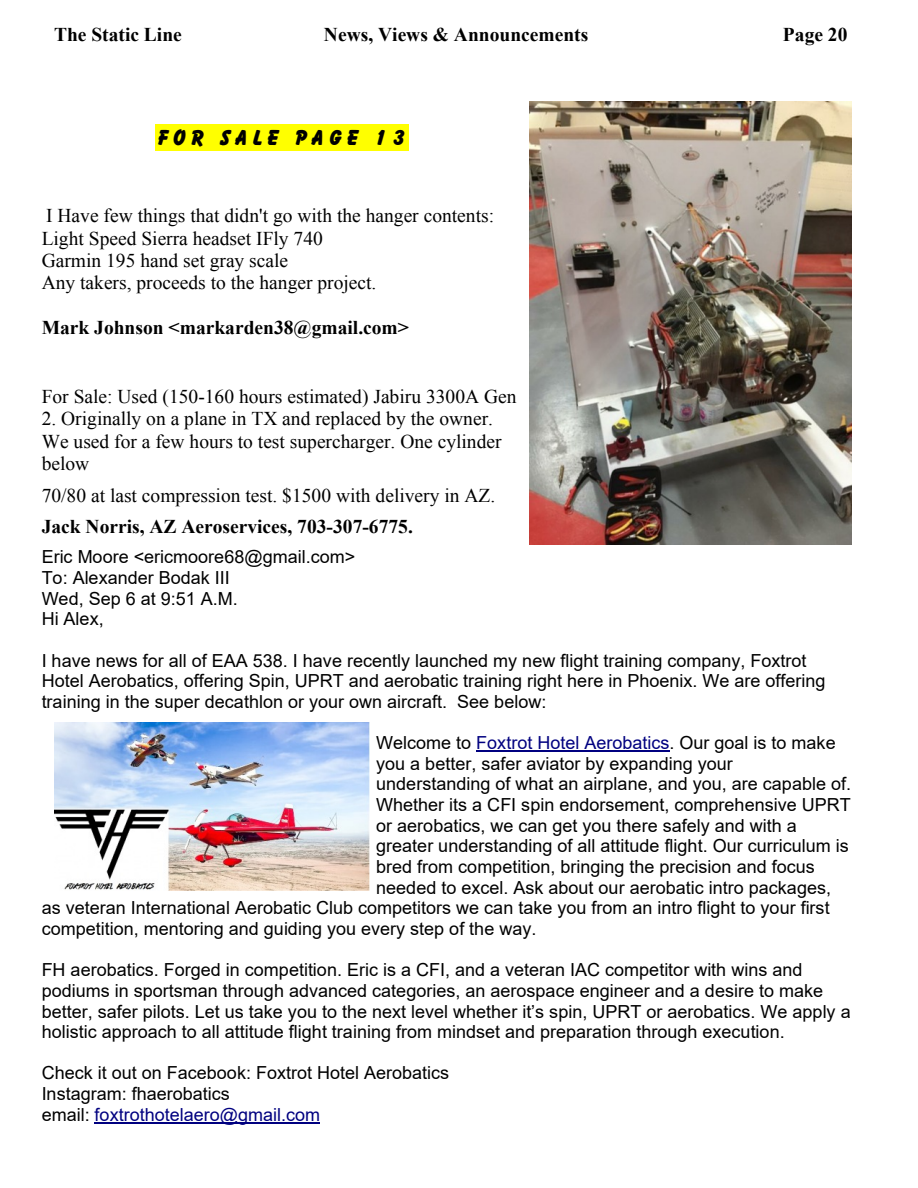
<style>
.page{position:relative;width:918px;height:1188px;background:#fff}
.page>*{position:absolute;margin:0;border:0;box-sizing:border-box;transform-origin:0 0}
.t1{font:21px "Balloonist SF Bold";letter-spacing:.23em;color:#000}
.t2{font:19.5px/22.4px "Times New Roman";color:#000}
.t3{font:700 19.5px "Times New Roman";color:#000}
.t4{font:18px/20.7px "Arial";color:#000}
.s1{color:#000080}
</style>
<div class="page">
<div style="left:156px;top:125px;width:137px;height:26px;background:#ff0"></div>
<div style="left:293px;top:125px;width:116px;height:26px;background:#ff0"></div>
<hr style="left:476px;top:750px;width:194px;height:2px;background:#000080">
<hr style="left:95px;top:1122px;width:225px;height:1px;background:#000080">
<img style="left:529px;top:102px;width:323px;height:443px">
<img style="left:54px;top:723px;width:315px;height:167px">
<p class="t3" style="left:54px;top:28px;width:129px">The Static Line</p>
<p class="t3" style="left:324px;top:28px;width:266px">News, Views &amp; Announcements</p>
<p class="t3" style="left:783px;top:28px;width:66px">Page 20</p>
<p class="t1" style="left:156px;top:130px;width:250px">FOR SALE Page 13</p>
<p class="t2" style="left:42px;top:206px;width:454px">I Have few things that didn't go with the hanger contents:<br>Light Speed Sierra headset IFly 740<br>Garmin 195 hand set gray scale<br>Any takers, proceeds to the hanger project.</p>
<p class="t3" style="left:42px;top:321px;width:369px">Mark Johnson &lt;markarden38@gmail.com&gt;</p>
<p class="t2" style="left:42px;top:387px;width:476px">For Sale: Used (150-160 hours estimated) Jabiru 3300A Gen</p>
<p class="t2" style="left:42px;top:410px;width:462px">2. Originally on a plane in TX and replaced by the owner.<br>We used for a few hours to test supercharger. One cylinder below</p>
<p class="t2" style="left:42px;top:486px;width:455px">70/80 at last compression test. $1500 with delivery in AZ.</p>
<p class="t3" style="left:42px;top:520px;width:373px">Jack Norris, AZ Aeroservices, 703-307-6775.</p>
<p class="t4" style="left:42px;top:548px;width:315px">Eric Moore &lt;ericmoore68@gmail.com&gt;<br>To: Alexander Bodak III<br>Wed, Sep 6 at 9:51 A.M.<br>Hi Alex,</p>
<p class="t4" style="left:42px;top:652px;width:785px">I have news for all of EAA 538. I have recently launched my new flight training company, Foxtrot<br>Hotel Aerobatics, offering Spin, UPRT and aerobatic training right here in Phoenix. We are offering training in the super decathlon or your own aircraft. See below:</p>
<p class="t4" style="left:376px;top:734px;width:461px">Welcome to <span class="s1">Foxtrot Hotel Aerobatics</span>. Our goal is to make</p>
<p class="t4" style="left:376px;top:755px;width:358px">you a better, safer aviator by expanding your</p>
<p class="t4" style="left:376px;top:775px;width:476px">understanding of what an airplane, and you, are capable of.</p>
<p class="t4" style="left:376px;top:796px;width:476px">Whether its a CFI spin endorsement, comprehensive UPRT</p>
<p class="t4" style="left:376px;top:817px;width:422px">or aerobatics, we can get you there safely and with a</p>
<p class="t4" style="left:376px;top:837px;width:474px">greater understanding of all attitude flight. Our curriculum is</p>
<p class="t4" style="left:376px;top:858px;width:440px">bred from competition, bringing the precision and focus</p>
<p class="t4" style="left:376px;top:879px;width:456px">needed to excel. Ask about our aerobatic intro packages,</p>
<p class="t4" style="left:42px;top:899px;width:790px">as veteran International Aerobatic Club competitors we can take you from an intro flight to your first</p>
<p class="t4" style="left:42px;top:920px;width:496px">competition, mentoring and guiding you every step of the way.</p>
<p class="t4" style="left:42px;top:961px;width:811px">FH aerobatics. Forged in competition. Eric is a CFI, and a veteran IAC competitor with wins and podiums in sportsman through advanced categories, an aerospace engineer and a desire to make better, safer pilots. Let us take you to the next level whether it’s spin, UPRT or aerobatics. We apply a holistic approach to all attitude flight training from mindset and preparation through execution.</p>
<p class="t4" style="left:42px;top:1064px;width:409px">Check it out on Facebook: Foxtrot Hotel Aerobatics<br>Instagram: fhaerobatics<br>email: <span class="s1">foxtrothotelaero@gmail.com</span></p>
</div>
